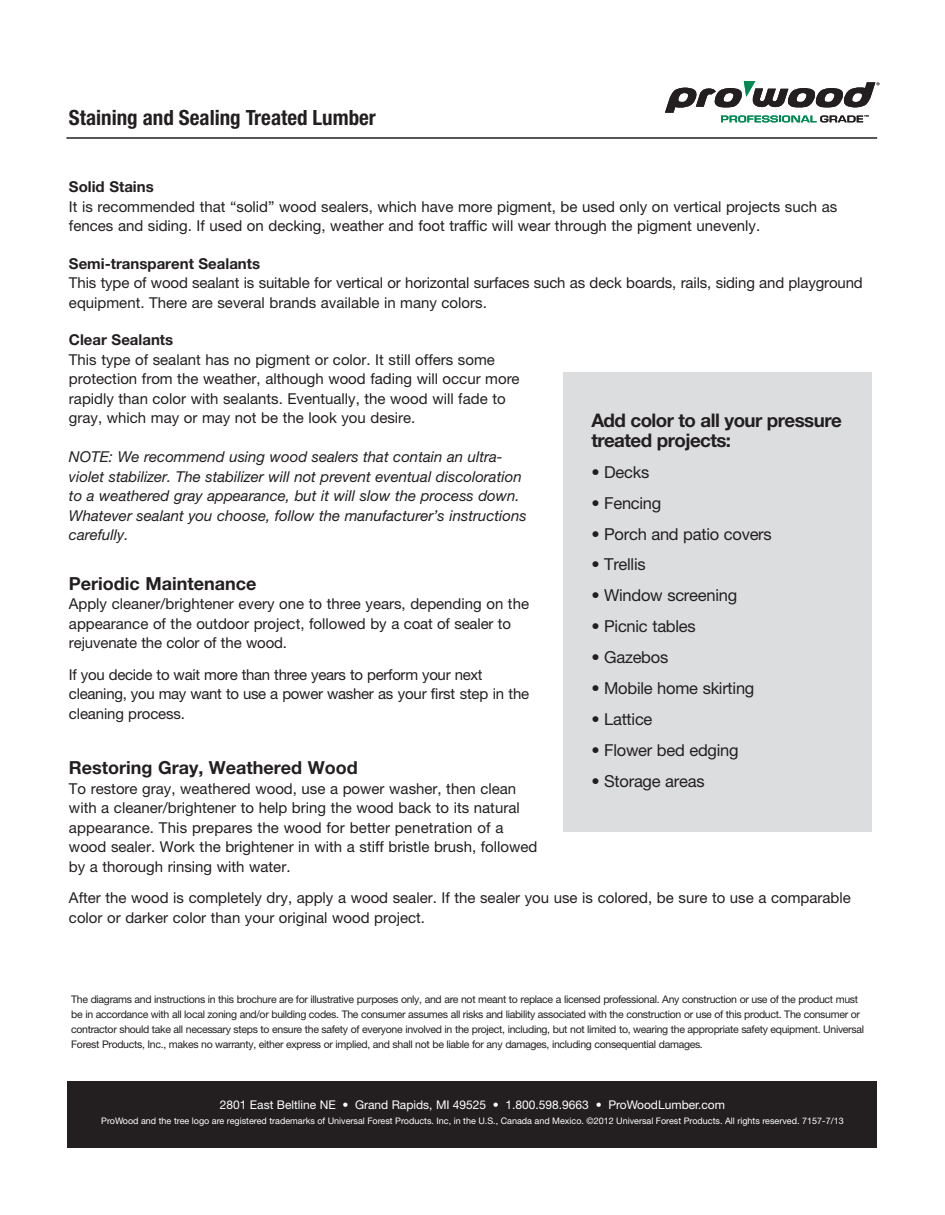
<style>
.page{position:relative;width:945px;height:1215px;background:#fff}
.page>*{position:absolute;margin:0;border:0;box-sizing:border-box;transform-origin:0 0}
.t1{font:700 condensed 21px "Helvetica Neue";color:#231f20}
.t2{font:700 18.75px "Helvetica Neue";letter-spacing:-.03em;color:#231f20}
.t3{font:700 18px "Helvetica Neue";color:#231f20}
.t4{font:16.5px "Helvetica Neue";letter-spacing:-.015em;color:#231f20}
.t5{font:15px/19.5px "Helvetica Neue";color:#231f20}
.t6{font:italic 15px/19.5px "Helvetica Neue";color:#231f20}
.t7{font:15px/19.5px "Helvetica Neue";letter-spacing:-.02em;color:#231f20}
.t8{font:700 15px "Helvetica Neue";color:#231f20}
.t9{font:12px "Helvetica Neue";color:#fff}
.t10{font:10.5px/15px "Helvetica Neue";letter-spacing:-.03em;color:#231f20}
.t11{font:9px "Helvetica Neue";color:#fff}
</style>
<div class="page">
<div style="left:563px;top:372px;width:309px;height:460px;background:#dcdddf"></div>
<div style="left:68px;top:1081px;width:810px;height:67px;background:#231f20"></div>
<svg style="left:665px;top:81px;width:214px;height:41px"></svg>
<hr style="left:66px;top:137px;width:811px;height:2px;background:#231f20">
<p class="t1" style="left:69px;top:104px;width:308px">Staining and Sealing Treated Lumber</p>
<p class="t8" style="left:69px;top:178px;width:86px">Solid Stains</p>
<p class="t5" style="left:69px;top:197px;width:770px">It is recommended that “solid” wood sealers, which have more pigment, be used only on vertical projects such as fences and siding. If used on decking, weather and foot traffic will wear through the pigment unevenly.</p>
<p class="t8" style="left:69px;top:254px;width:193px">Semi-transparent Sealants</p>
<p class="t5" style="left:69px;top:273px;width:795px">This type of wood sealant is suitable for vertical or horizontal surfaces such as deck boards, rails, siding and playground equipment. There are several brands available in many colors.</p>
<p class="t8" style="left:69px;top:331px;width:106px">Clear Sealants</p>
<p class="t5" style="left:69px;top:350px;width:452px">This type of sealant has no pigment or color. It still offers some protection from the weather, although wood fading will occur more rapidly than color with sealants. Eventually, the wood will fade to gray, which may or may not be the look you desire.</p>
<p class="t6" style="left:69px;top:447px;width:459px">NOTE: We recommend using wood sealers that contain an ultra&shy;violet stabilizer. The stabilizer will not prevent eventual discoloration to a weathered gray appearance, but it will slow the process down.<br>Whatever sealant you choose, follow the manufacturer’s instructions carefully.</p>
<p class="t3" style="left:69px;top:572px;width:189px">Periodic Maintenance</p>
<p class="t5" style="left:69px;top:594px;width:462px">Apply cleaner/brightener every one to three years, depending on the appearance of the outdoor project, followed by a coat of sealer to rejuvenate the color of the wood.</p>
<p class="t7" style="left:69px;top:665px;width:462px">If you decide to wait more than three years to perform your next cleaning, you may want to use a power washer as your first step in the cleaning process.</p>
<p class="t3" style="left:69px;top:757px;width:290px">Restoring Gray, Weathered Wood</p>
<p class="t5" style="left:69px;top:779px;width:470px">To restore gray, weathered wood, use a power washer, then clean with a cleaner/brightener to help bring the wood back to its natural appearance. This prepares the wood for better penetration of a wood sealer. Work the brightener in with a stiff bristle brush, followed</p>
<p class="t5" style="left:69px;top:857px;width:223px">by a thorough rinsing with water.</p>
<p class="t5" style="left:69px;top:888px;width:783px">After the wood is completely dry, apply a wood sealer. If the sealer you use is colored, be sure to use a comparable color or darker color than your original wood project.</p>
<p class="t2" style="left:591px;top:409px;width:252px">Add color to all your pressure</p>
<p class="t2" style="left:591px;top:429px;width:141px">treated projects:</p>
<p class="t4" style="left:591px;top:462px;width:59px">• Decks</p>
<p class="t4" style="left:591px;top:493px;width:71px">• Fencing</p>
<p class="t4" style="left:591px;top:524px;width:182px">• Porch and patio covers</p>
<p class="t4" style="left:591px;top:555px;width:56px">• Trellis</p>
<p class="t4" style="left:591px;top:586px;width:147px">• Window screening</p>
<p class="t4" style="left:591px;top:617px;width:106px">• Picnic tables</p>
<p class="t4" style="left:591px;top:647px;width:78px">• Gazebos</p>
<p class="t4" style="left:591px;top:678px;width:165px">• Mobile home skirting</p>
<p class="t4" style="left:591px;top:709px;width:63px">• Lattice</p>
<p class="t4" style="left:591px;top:740px;width:149px">• Flower bed edging</p>
<p class="t4" style="left:591px;top:771px;width:115px">• Storage areas</p>
<p class="t10" style="left:71px;top:991px;width:794px">The diagrams and instructions in this brochure are for illustrative purposes only, and are not meant to replace a licensed professional. Any construction or use of the product must be in accordance with all local zoning and/or building codes. The consumer assumes all risks and liability associated with the construction or use of this product. The consumer or contractor should take all necessary steps to ensure the safety of everyone involved in the project, including, but not limited to, wearing the appropriate safety equipment. Universal Forest Products, Inc., makes no warranty, either express or implied, and shall not be liable for any damages, including consequential damages.</p>
<p class="t9" style="left:220px;top:1098px;width:507px">2801 East Beltline NE • Grand Rapids, MI 49525 • 1.800.598.9663 • ProWoodLumber.com</p>
<p class="t11" style="left:101px;top:1115px;width:744px">ProWood and the tree logo are registered trademarks of Universal Forest Products. Inc, in the U.S., Canada and Mexico. ©2012 Universal Forest Products. All rights reserved. 7157-7/13</p>
</div>
